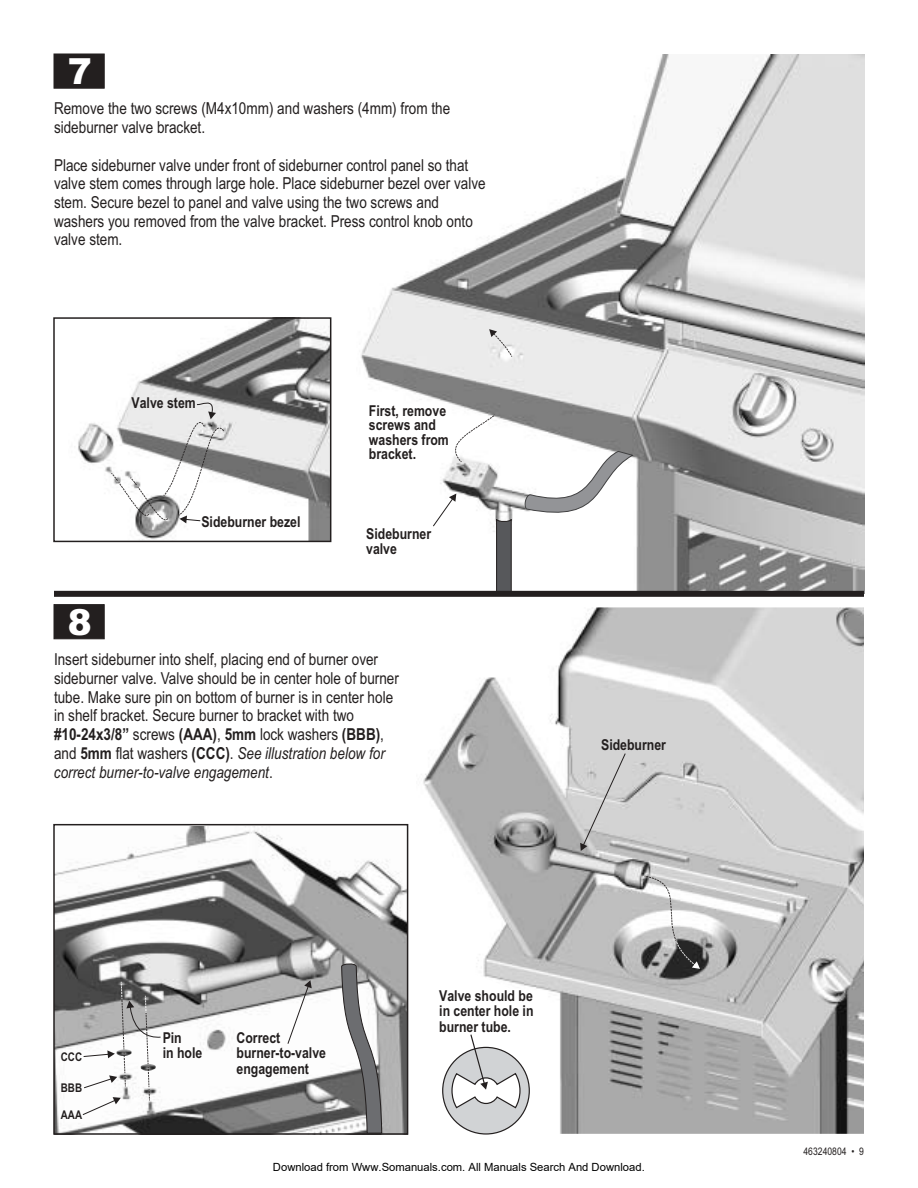
<style>
.page{position:relative;width:918px;height:1188px;background:#fff}
.page>*{position:absolute;margin:0;border:0;box-sizing:border-box;transform-origin:0 0}
.t1{font:900 36px "Arial";color:#fff}
.t2{font:16.5px/18.8px "Arial Narrow";color:#231f1f}
.t3{font:italic 16.5px/18.9px "Arial Narrow";color:#231f1f;text-align:center}
.t4{font:700 15px/15.5px "Arial Narrow";color:#231f1f}
.t5{font:700 12px "Arial Narrow";color:#231f1f}
.t6{font:11.25px "Arial";color:#000}
.t7{font:10.5px "Arial Narrow";color:#231f1f}
.s1{font-weight:700}
.s2{font-style:normal}
.s3{font-weight:700;font-style:normal}
</style>
<div class="page">
<img style="left:78px;top:320px;width:250px;height:219px">
<img style="left:423px;top:607px;width:441px;height:527px">
<img style="left:357px;top:54px;width:507px;height:537px">
<div style="left:54px;top:54px;width:50px;height:34px;background:#231f1f"></div>
<div style="left:54px;top:604px;width:50px;height:35px;background:#231f1f;border:1px solid #231f1f"></div>
<div style="left:53px;top:317px;width:278px;height:225px;border:2px solid #231f1f"></div>
<svg style="left:489px;top:329px;width:24px;height:29px"></svg>
<svg style="left:443px;top:414px;width:53px;height:49px"></svg>
<svg style="left:523px;top:451px;width:110px;height:74px"></svg>
<svg style="left:496px;top:517px;width:16px;height:74px"></svg>
<div style="left:54px;top:591px;width:810px;height:6px;background:#231f1f"></div>
<svg style="left:432px;top:494px;width:24px;height:33px"></svg>
<img style="left:56px;top:827px;width:349px;height:305px">
<svg style="left:644px;top:875px;width:56px;height:94px"></svg>
<svg style="left:580px;top:752px;width:46px;height:99px;background:#c9c9c9"></svg>
<div style="left:53px;top:824px;width:355px;height:311px;border:2px solid #231f1f"></div>
<svg style="left:287px;top:980px;width:25px;height:65px"></svg>
<svg style="left:341px;top:963px;width:41px;height:170px"></svg>
<svg style="left:110px;top:396px;width:115px;height:130px"></svg>
<div style="left:442px;top:1047px;width:88px;height:88px;background:#d1d3d5;border:1px solid #231f1f;border-radius:50%"></div>
<svg style="left:451px;top:1033px;width:70px;height:76px"></svg>
<svg style="left:82px;top:981px;width:80px;height:135px"></svg>
<h1 class="t1" style="left:68px;top:51px;width:26px">7</h1>
<p class="t2" style="left:54px;top:101px;width:398px">Remove the two screws (M4x10mm) and washers (4mm) from the sideburner valve bracket.</p>
<p class="t2" style="left:54px;top:157px;width:433px">Place sideburner valve under front of sideburner control panel so that valve stem comes through large hole. Place sideburner bezel over valve stem. Secure bezel to panel and valve using the two screws and washers you removed from the valve bracket. Press control knob onto valve stem.</p>
<p class="t4" style="left:132px;top:397px;width:66px">Valve stem</p>
<h1 class="t1" style="left:68px;top:601px;width:26px">8</h1>
<p class="t4" style="left:201px;top:515px;width:101px">Sideburner bezel</p>
<p class="t4" style="left:369px;top:405px;width:81px;line-height:14.5px">First, remove screws and washers from bracket.</p>
<p class="t4" style="left:366px;top:527px;width:66px">Sideburner valve</p>
<p class="t2" style="left:54px;top:652px;width:346px">Insert sideburner into shelf, placing end of burner over sideburner valve. Valve should be in center hole of burner tube. Make sure pin on bottom of burner is in center hole in shelf bracket. Secure burner to bracket with two <span class="s1">#10-24x3/8”</span> screws <span class="s1">(AAA) 5mm</span> lock washers <span class="s1">(BBB)</span>,</p>
<p class="t3" style="left:54px;top:726px;width:332px"><span class="s2">,<br>and</span> <span class="s3">5mm</span> <span class="s2">flat washers</span> <span class="s3">(CCC)</span> See illustration below for</p>
<p class="t3" style="left:54px;top:745px;width:220px;text-align:left;text-indent:176px"><span class="s2">. </span>correct burner-to-valve engagement<span class="s2">.</span></p>
<p class="t4" style="left:601px;top:738px;width:66px">Sideburner</p>
<p class="t4" style="left:163px;top:1032px;width:21px">Pin</p>
<p class="t5" style="left:61px;top:1053px;width:23px">CCC</p>
<p class="t4" style="left:163px;top:1047px;width:41px">in hole</p>
<p class="t5" style="left:61px;top:1083px;width:23px">BBB</p>
<p class="t5" style="left:61px;top:1111px;width:23px">AAA</p>
<p class="t4" style="left:237px;top:1032px;width:91px">Correct burner-to-valve engagement</p>
<p class="t4" style="left:439px;top:989px;width:96px;text-align:justify">Valve should be in center hole in burner tube.</p>
<p class="t6" style="left:273px;top:1160px;width:373px">Download from Www.Somanuals.com. All Manuals Search And Download.</p>
<p class="t7" style="left:804px;top:1147px;width:62px">463240804 • 9</p>
</div>
